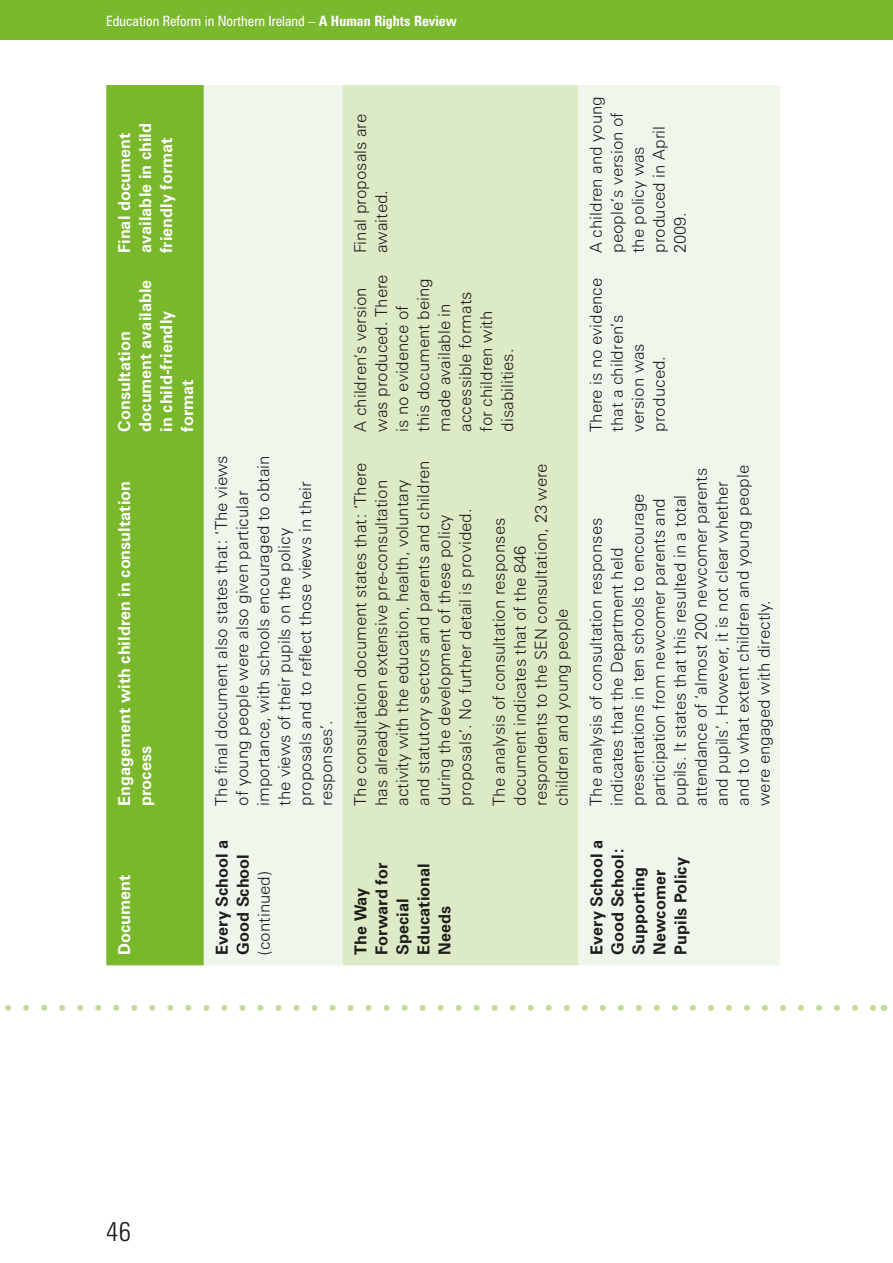
<style>
.page{position:relative;width:893px;height:1263px;background:#fff}
.page>*{position:absolute;margin:0;border:0;box-sizing:border-box;transform-origin:0 0}
.t1{font:300 condensed 27px "Zurich BT";color:#1d1d1b}
.t2{font:300 16.5px/21px "Zurich BT";color:#1d1d1b}
.t3{font:700 16.5px/21px "Zurich BT";color:#fff}
.t4{font:700 16.5px/21px "Zurich BT";color:#1d1d1b}
.t5{font:condensed 14.25px "Zurich BT";color:#fff}
.s1{font-weight:700}
</style>
<div class="page">
<div style="left:0;top:0;width:893px;height:40px;background:#7ab82d"></div>
<svg style="left:8px;top:1005px;width:867px;height:6px"></svg>
<svg style="left:106px;top:85px;width:98px;height:880px;background:#7ab92e"></svg>
<div style="left:204px;top:85px;width:576px;height:880px;background:#f1f6ed"></div>
<div style="left:343px;top:85px;width:235px;height:880px;background:#ddeac6"></div>
<p class="t5" style="left:106px;top:13px;width:352px">Education Reform in Northern Ireland – <span class="s1">A Human Rights Review</span></p>
<p class="t3" style="left:114px;top:253px;width:131px;rotate:-90deg">Final document available in child friendly format</p>
<p class="t3" style="left:114px;top:432px;width:154px;rotate:-90deg">Consultation document available in child-friendly format</p>
<p class="t3" style="left:114px;top:806px;width:326px;rotate:-90deg">Engagement with children in consultation process</p>
<p class="t3" style="left:114px;top:955px;width:82px;rotate:-90deg">Document</p>
<p class="t2" style="left:211px;top:806px;width:352px;rotate:-90deg">The final document also states that: ‘The views of young people were also given particular importance, with schools encouraged to obtain the views of their pupils on the policy proposals and to reflect those views in their responses’.</p>
<p class="t4" style="left:211px;top:955px;width:117px;rotate:-90deg">Every School a<br>Good School</p>
<p class="t2" style="left:253px;top:955px;width:85px;rotate:-90deg">(continued)</p>
<p class="t2" style="left:350px;top:253px;width:141px;rotate:-90deg">Final proposals are awaited.</p>
<p class="t2" style="left:350px;top:432px;width:159px;rotate:-90deg">A children’s version was produced. There is no evidence of this document being made available in accessible formats for children with disabilities.</p>
<p class="t2" style="left:349px;top:806px;width:347px;rotate:-90deg">The consultation document states that: ‘There has already been extensive pre-consultation activity with the education, health, voluntary and statutory sectors and parents and children during the development of these policy proposals’. No further detail is provided.</p>
<p class="t2" style="left:488px;top:806px;width:344px;rotate:-90deg">The analysis of consultation responses document indicates that of the 846 respondents to the SEN consultation, 23 were children and young people</p>
<p class="t4" style="left:350px;top:955px;width:93px;rotate:-90deg">The Way<br>Forward for<br>Special<br>Educational<br>Needs</p>
<p class="t2" style="left:585px;top:253px;width:159px;rotate:-90deg">A children and young people’s version of the policy was produced in April<br>2009.</p>
<p class="t2" style="left:585px;top:432px;width:155px;rotate:-90deg">There is no evidence that a children’s version was produced.</p>
<p class="t2" style="left:585px;top:806px;width:342px;rotate:-90deg">The analysis of consultation responses indicates that the Department held presentations in ten schools to encourage participation from newcomer parents and pupils. It states that this resulted in a total attendance of ‘almost 200 newcomer parents and pupils’. However, it is not clear whether and to what extent children and young people were engaged with directly.</p>
<p class="t4" style="left:586px;top:955px;width:117px;rotate:-90deg">Every School a<br>Good School:<br>Supporting<br>Newcomer<br>Pupils Policy</p>
<h1 class="t1" style="left:106px;top:1215px;width:26px">46</h1>
</div>
